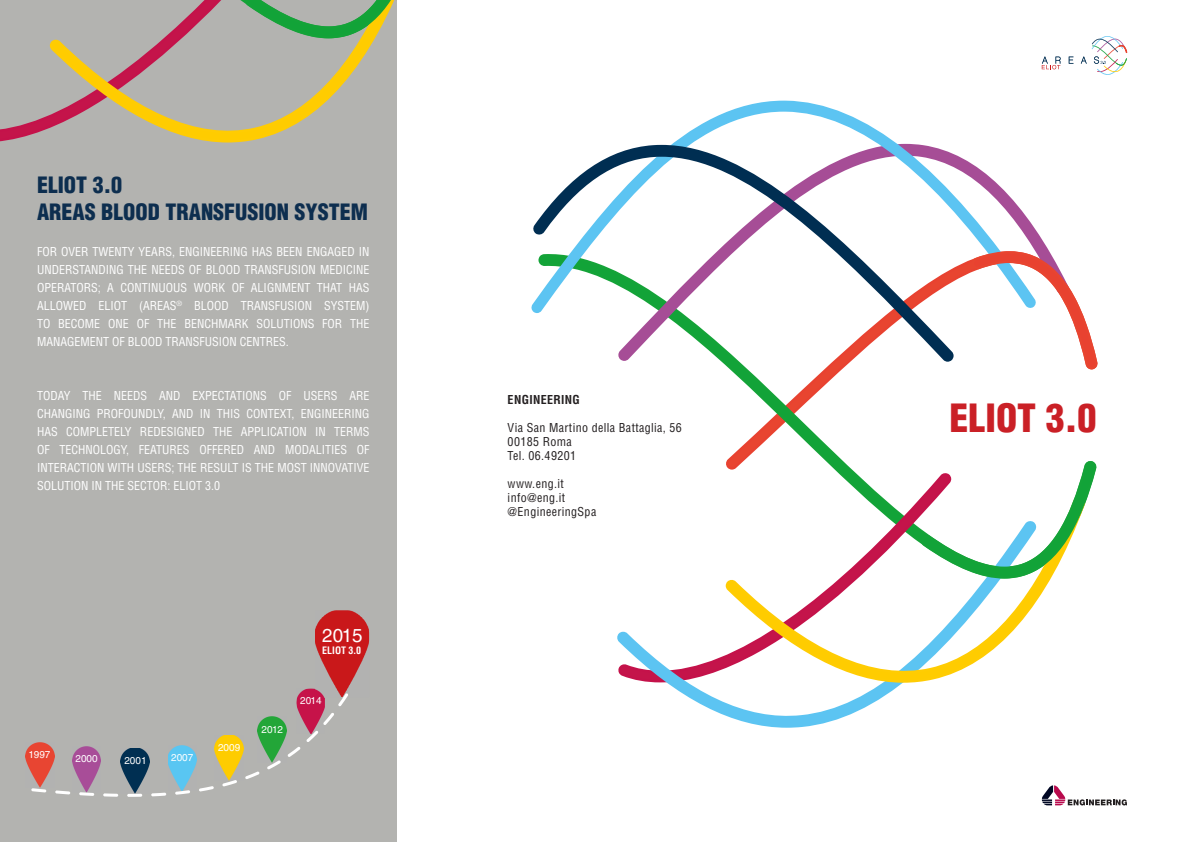
<style>
.page{position:relative;width:1183px;height:842px;background:#fff}
.page>*{position:absolute;margin:0;border:0;box-sizing:border-box;transform-origin:0 0}
.t1{font:900 condensed 38px "Helvetica LT Std";color:#ca2026}
.t2{font:900 condensed 22px "Helvetica LT Std";color:#0d2e4f}
.t3{font:18.8px "Helvetica LT Std";color:#fff}
.t4{font:condensed 12px/18px "Helvetica LT Std";color:#fff;text-align:justify}
.t5{font:condensed 12px "Helvetica LT Std";letter-spacing:.03em;color:#231f20}
.t6{font:700 condensed 12px "Helvetica LT Std";letter-spacing:.03em;color:#231f20}
.t7{font:10px "Helvetica LT Std";color:#fff}
.t8{font:700 condensed 10px "Helvetica LT Std";color:#fff}
</style>
<div class="page">
<div style="left:0;top:0;width:396px;height:842px;background:#b3b3b0"></div>
<img style="left:315px;top:610px;width:54px;height:78px">
<img style="left:26px;top:745px;width:5px;height:27px">
<svg style="left:31px;top:688px;width:317px;height:109px"></svg>
<svg style="left:1041px;top:785px;width:85px;height:20px"></svg>
<svg style="left:1041px;top:57px;width:19px;height:12px"></svg>
<svg style="left:1068px;top:57px;width:5px;height:7px"></svg>
<svg style="left:1080px;top:36px;width:46px;height:39px"></svg>
<svg style="left:722px;top:362px;width:372px;height:110px"></svg>
<svg style="left:531px;top:101px;width:505px;height:209px"></svg>
<svg style="left:534px;top:140px;width:418px;height:5px"></svg>
<svg style="left:532px;top:145px;width:421px;height:217px"></svg>
<svg style="left:837px;top:472px;width:44px;height:24px"></svg>
<svg style="left:617px;top:631px;width:286px;height:97px"></svg>
<svg style="left:725px;top:496px;width:324px;height:187px"></svg>
<svg style="left:920px;top:460px;width:176px;height:122px"></svg>
<svg style="left:970px;top:249px;width:127px;height:120px"></svg>
<svg style="left:0;top:0;width:397px;height:142px"></svg>
<p class="t2" style="left:37px;top:171px;width:86px">ELIOT 3.0</p>
<p class="t2" style="left:37px;top:198px;width:332px">AREAS BLOOD TRANSFUSION SYSTEM</p>
<p class="t4" style="left:37px;top:242px;width:334px">FOR OVER TWENTY YEARS, ENGINEERING HAS BEEN ENGAGED IN UNDERSTANDING THE NEEDS OF BLOOD TRANSFUSION MEDICINE OPERATORS; A CONTINUOUS WORK OF ALIGNMENT THAT HAS ALLOWED ELIOT (AREAS<sup>®</sup> BLOOD TRANSFUSION SYSTEM)<br>TO BECOME ONE OF THE BENCHMARK SOLUTIONS FOR THE MANAGEMENT OF BLOOD TRANSFUSION CENTRES.</p>
<p class="t4" style="left:37px;top:386px;width:334px">TODAY THE NEEDS AND EXPECTATIONS OF USERS ARE CHANGING PROFOUNDLY, AND IN THIS CONTEXT, ENGINEERING HAS COMPLETELY REDESIGNED THE APPLICATION IN TERMS OF TECHNOLOGY, FEATURES OFFERED AND MODALITIES OF INTERACTION WITH USERS; THE RESULT IS THE MOST INNOVATIVE SOLUTION IN THE SECTOR: ELIOT 3.0</p>
<h3 class="t3" style="left:322px;top:625px;width:42px">2015</h3>
<p class="t8" style="left:322px;top:644px;width:40px">ELIOT 3.0</p>
<p class="t7" style="left:29px;top:748px;width:23px">1997</p>
<p class="t7" style="left:75px;top:753px;width:24px">2000</p>
<p class="t7" style="left:124px;top:754px;width:24px">2001</p>
<p class="t7" style="left:171px;top:752px;width:24px">2007</p>
<p class="t7" style="left:218px;top:741px;width:24px">2009</p>
<p class="t7" style="left:261px;top:723px;width:23px">2012</p>
<p class="t7" style="left:300px;top:695px;width:23px">2014</p>
<p class="t6" style="left:507px;top:392px;width:74px">ENGINEERING</p>
<p class="t5" style="left:507px;top:420px;width:176px">Via San Martino della Battaglia, 56</p>
<p class="t5" style="left:507px;top:434px;width:66px">00185 Roma</p>
<p class="t5" style="left:507px;top:448px;width:70px">Tel. 06.49201</p>
<p class="t5" style="left:507px;top:476px;width:58px">www.eng.it</p>
<p class="t5" style="left:507px;top:490px;width:59px">info@eng.it</p>
<p class="t5" style="left:507px;top:504px;width:90px">@EngineeringSpa</p>
<p class="t1" style="left:949px;top:394px;width:148px">ELIOT 3.0</p>
</div>
